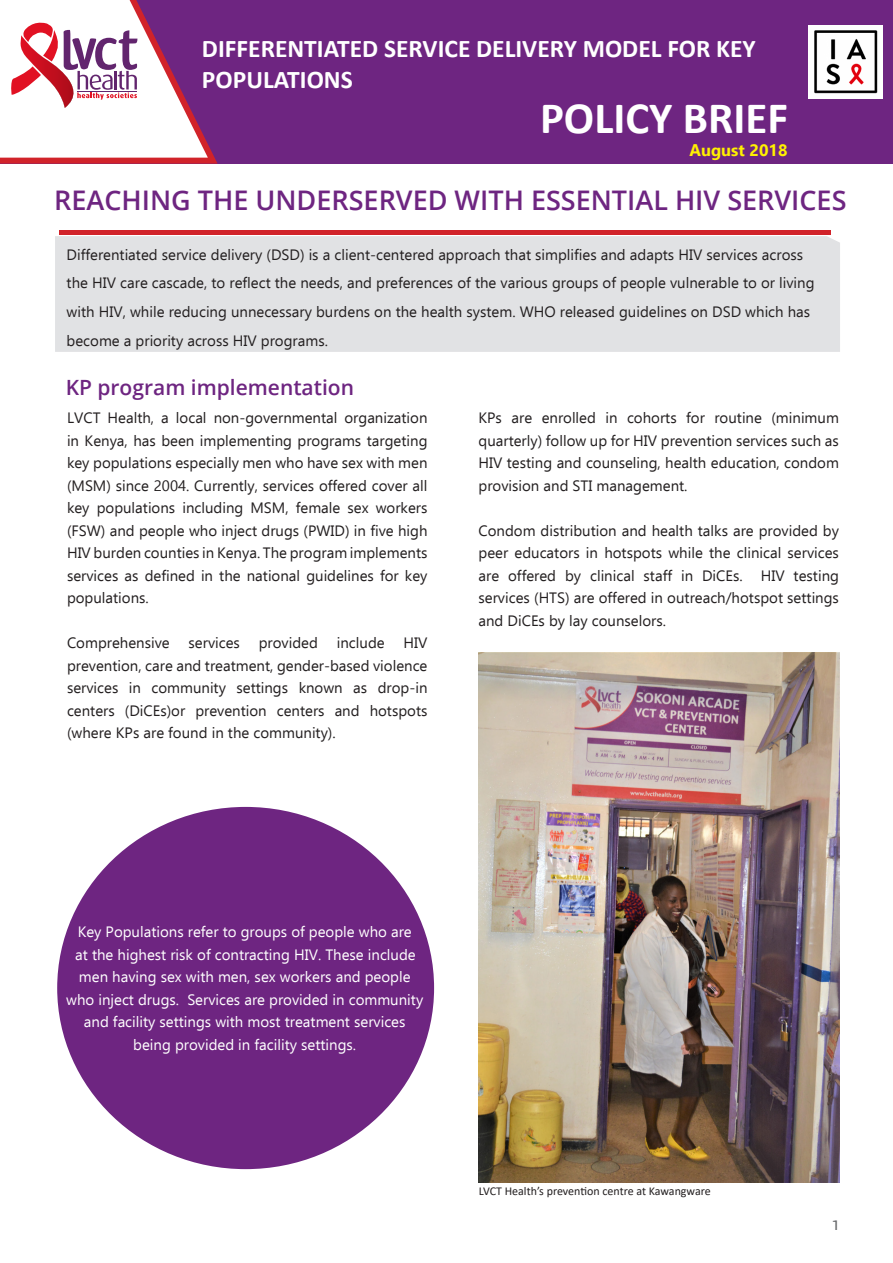
<style>
.page{position:relative;width:893px;height:1263px;background:#fff}
.page>*{position:absolute;margin:0;border:0;box-sizing:border-box;transform-origin:0 0}
.t1{font:700 45px "Calibri";color:#fff}
.t2{font:600 27px "Open Sans";color:#6e2581}
.t3{font:700 25.5px/30.6px "Calibri";color:#fff}
.t4{font:600 21px "Open Sans";color:#6e2581}
.t5{font:19.5px "Delicious";color:#656669}
.t6{font:700 16.5px "Ebrima";color:#fff101}
.List_Paragraph{font:15px/22.5px "Ebrima";color:#231f20;text-align:justify}
.t7{font:15px/22.5px "Ebrima";color:#fff;text-align:center}
.t8{font:12px "Calibri";color:#231f20}
</style>
<div class="page">
<div style="left:55px;top:236px;width:785px;height:116px;background:#e1e2e4"></div>
<div style="left:0;top:0;width:893px;height:164px;background:#6e2581"></div>
<img style="left:808px;top:26px;width:74px;height:73px">
<hr style="left:59px;top:230px;width:772px;height:4px;background:#d1232a">
<div style="left:57px;top:807px;width:377px;height:362px;background:#6e2581;border-radius:50%"></div>
<svg style="left:0;top:0;width:218px;height:164px"></svg>
<hr style="left:20px;top:35px;width:1px;height:73px;background:#fff">
<hr style="left:21px;top:35px;width:1px;height:73px;background:#fbfcfd">
<hr style="left:22px;top:35px;width:1px;height:73px;background:#f8f9fa">
<hr style="left:23px;top:35px;width:1px;height:73px;background:#f5f5f6">
<hr style="left:24px;top:35px;width:1px;height:73px;background:#f1f1f4">
<hr style="left:25px;top:35px;width:1px;height:73px;background:#eeeeef">
<hr style="left:26px;top:35px;width:1px;height:73px;background:#eaebec">
<hr style="left:27px;top:35px;width:1px;height:73px;background:#e7e6e8">
<hr style="left:28px;top:35px;width:1px;height:73px;background:#e3e2e3">
<hr style="left:29px;top:35px;width:1px;height:73px;background:#e0dfe0">
<hr style="left:30px;top:35px;width:1px;height:73px;background:#dcdddf">
<hr style="left:31px;top:35px;width:1px;height:73px;background:#d9d9da">
<hr style="left:32px;top:35px;width:1px;height:73px;background:#d6d5d5">
<hr style="left:33px;top:35px;width:1px;height:73px;background:#d0cfd1">
<hr style="left:34px;top:35px;width:1px;height:73px;background:#cdcbcd">
<hr style="left:35px;top:35px;width:1px;height:73px;background:#c9c8ca">
<hr style="left:36px;top:35px;width:1px;height:73px;background:#c6c4c5">
<hr style="left:37px;top:35px;width:1px;height:73px;background:#c2c0c1">
<hr style="left:38px;top:35px;width:1px;height:73px;background:#bebcbd">
<hr style="left:39px;top:35px;width:1px;height:73px;background:#bbb9bb">
<hr style="left:40px;top:35px;width:1px;height:73px;background:#b6b3b5">
<hr style="left:41px;top:35px;width:1px;height:73px;background:#b0b1b3">
<hr style="left:42px;top:35px;width:1px;height:73px;background:#ababac">
<hr style="left:43px;top:35px;width:1px;height:73px;background:#a8a5a9">
<hr style="left:44px;top:35px;width:1px;height:73px;background:#a6a3a6">
<hr style="left:45px;top:35px;width:1px;height:73px;background:#a09fa0">
<hr style="left:46px;top:35px;width:1px;height:73px;background:#9e9c9d">
<hr style="left:47px;top:35px;width:1px;height:73px;background:#9a9999">
<hr style="left:48px;top:35px;width:1px;height:73px;background:#979698">
<hr style="left:49px;top:35px;width:1px;height:73px;background:#929092">
<hr style="left:50px;top:35px;width:1px;height:73px;background:#8d8c8d">
<hr style="left:51px;top:35px;width:1px;height:73px;background:#898788">
<hr style="left:52px;top:35px;width:1px;height:73px;background:#888486">
<hr style="left:53px;top:35px;width:1px;height:73px;background:#848283">
<hr style="left:54px;top:35px;width:1px;height:73px;background:#807f80">
<hr style="left:55px;top:35px;width:1px;height:73px;background:#7d7a7d">
<hr style="left:56px;top:35px;width:1px;height:73px;background:#7a7779">
<hr style="left:57px;top:35px;width:1px;height:73px;background:#747173">
<hr style="left:58px;top:35px;width:1px;height:73px;background:#706e6f">
<hr style="left:59px;top:35px;width:1px;height:73px;background:#6d6b6c">
<hr style="left:60px;top:35px;width:1px;height:73px;background:#696868">
<hr style="left:61px;top:35px;width:1px;height:73px;background:#646264">
<hr style="left:62px;top:35px;width:1px;height:73px;background:#605d5f">
<hr style="left:63px;top:35px;width:1px;height:73px;background:#5d5959">
<hr style="left:64px;top:35px;width:1px;height:73px;background:#585655">
<hr style="left:65px;top:35px;width:1px;height:73px;background:#555052">
<hr style="left:66px;top:35px;width:1px;height:73px;background:#504c4d">
<hr style="left:67px;top:35px;width:1px;height:73px;background:#4c4747">
<hr style="left:68px;top:35px;width:1px;height:73px;background:#474342">
<hr style="left:69px;top:35px;width:1px;height:73px;background:#413c3b">
<hr style="left:70px;top:35px;width:1px;height:73px;background:#3c3736">
<hr style="left:71px;top:35px;width:1px;height:73px;background:#37312f">
<hr style="left:72px;top:35px;width:1px;height:73px;background:#302a29">
<svg style="left:73px;top:35px;width:19px;height:73px"></svg>
<hr style="left:77px;top:91px;width:60px;height:1px;background:#62256e">
<img style="left:478px;top:653px;width:361px;height:529px">
<p class="t3" style="left:202px;top:33px;width:555px">DIFFERENTIATED SERVICE DELIVERY MODEL FOR KEY<br>POPULATIONS</p>
<p class="t1" style="left:540px;top:86px;width:249px">POLICY BRIEF</p>
<p class="t6" style="left:689px;top:138px;width:99px">August 2018</p>
<p class="t2" style="left:54px;top:182px;width:794px">REACHING THE UNDERSERVED WITH ESSENTIAL HIV SERVICES</p>
<p class="List_Paragraph" style="left:67px;top:240px;width:749px;line-height:28.7px;text-align:left">Differentiated service delivery (DSD) is a client-centered approach that simplifies and adapts HIV services across the HIV care cascade, to reflect the needs, and preferences of the various groups of people vulnerable to or living with HIV, while reducing unnecessary burdens on the health system. WHO released guidelines on DSD which has become a priority across HIV programs.</p>
<p class="t4" style="left:66px;top:372px;width:290px">KP program implementation</p>
<p class="List_Paragraph" style="left:67px;top:406px;width:362px">LVCT Health, a local non-governmental organization in Kenya, has been implementing programs targeting key populations especially men who have sex with men (MSM) since 2004. Currently, services offered cover all key populations including MSM, female sex workers (FSW) and people who inject drugs (PWID) in five high HIV burden counties in Kenya. The program implements services as defined in the national guidelines for key populations.</p>
<p class="List_Paragraph" style="left:67px;top:631px;width:104px">Comprehensive</p>
<p class="List_Paragraph" style="left:189px;top:631px;width:53px">services</p>
<p class="List_Paragraph" style="left:259px;top:631px;width:61px">provided</p>
<p class="List_Paragraph" style="left:337px;top:631px;width:49px">include</p>
<p class="List_Paragraph" style="left:67px;top:631px;width:362px;text-indent:336px">HIV prevention, care and treatment, gender-based violence services in community settings known as drop-in centers (DiCEs)or prevention centers and hotspots (where KPs are found in the community).</p>
<p class="List_Paragraph" style="left:478px;top:406px;width:362px">KPs are enrolled in cohorts for routine (minimum quarterly) follow up for HIV prevention services such as HIV testing and counseling, health education, condom provision and STI management.</p>
<p class="List_Paragraph" style="left:478px;top:519px;width:362px">Condom distribution and health talks are provided by peer educators in hotspots while the clinical services are offered by clinical staff in DiCEs. HIV testing services (HTS) are offered in outreach/hotspot settings and DiCEs by lay counselors.</p>
<p class="t7" style="left:66px;top:920px;width:359px">Key Populations refer to groups of people who are<br>at the highest risk of contracting HIV. These include men having sex with men, sex workers and people who inject drugs. Services are provided in community and facility settings with most treatment services being provided in facility settings.</p>
<p class="t8" style="left:479px;top:1183px;width:233px">LVCT Health’s prevention centre at Kawangware</p>
<h3 class="t5" style="left:831px;top:1212px;width:10px">1</h3>
</div>
